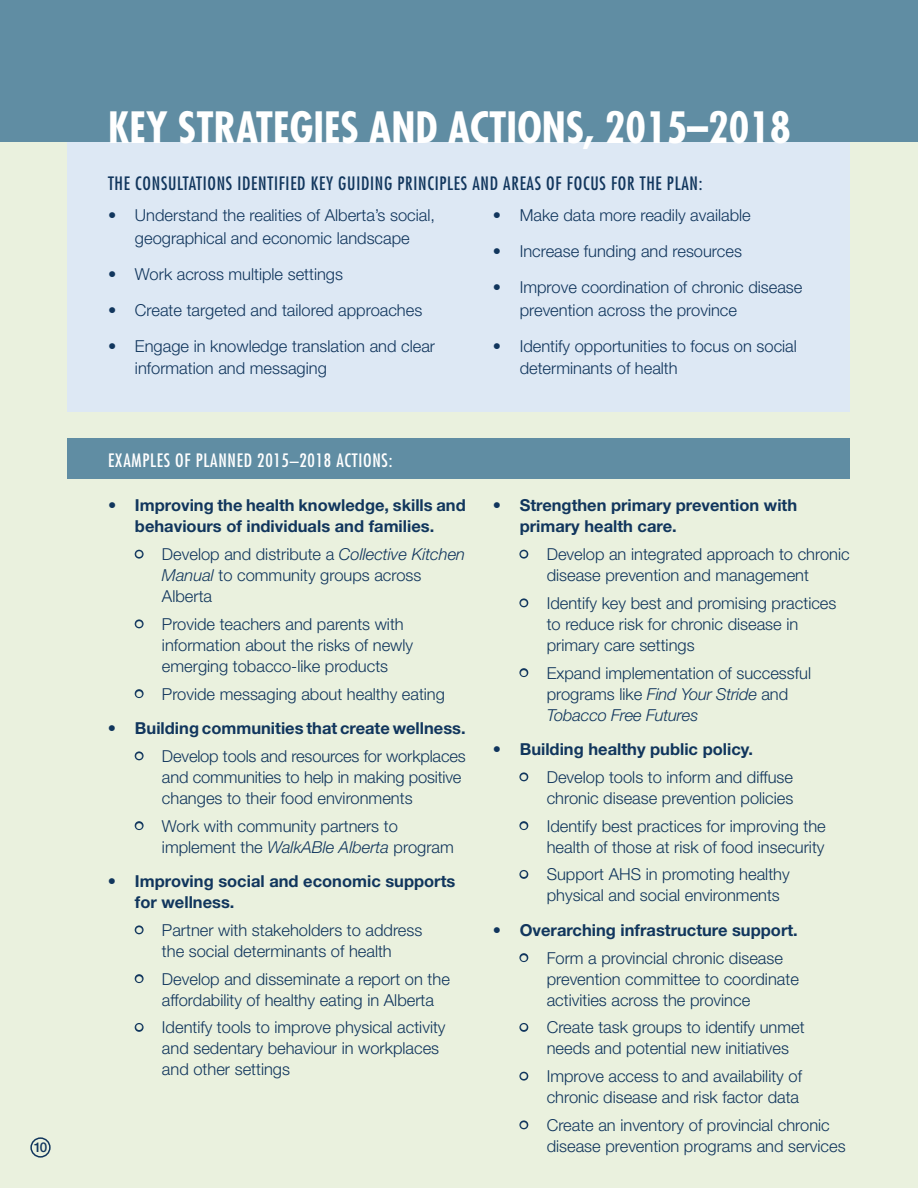
<style>
.page{position:relative;width:918px;height:1188px;background:#eaf1de}
.page>*{position:absolute;margin:0;border:0;box-sizing:border-box;transform-origin:0 0}
.t1{font:700 condensed 42px "Futura Std";color:#fff}
.t2{font:condensed 18px "Futura Std";letter-spacing:.075em;color:#11365d}
.t3{font:condensed 18px "Futura Std";letter-spacing:.04em;color:#fff}
.t4{font:300 16.5px/21px "Helvetica Neue LT Std";color:#11365d}
.t5{font:700 16.5px/21px "Helvetica Neue LT Std";color:#11365d}
.t6{font:500 13.5px "Helvetica Neue LT Std";color:#11365d}
.s1{color:#eaf1de}
.s2{font-style:italic}
</style>
<div class="page">
<div style="left:68px;top:142px;width:782px;height:270px;background:#dde8f4"></div>
<div style="left:68px;top:439px;width:782px;height:40px;background:#608da3"></div>
<div style="left:135px;top:550px;width:9px;height:9px;border:3px solid #11365d;border-radius:50%"></div>
<div style="left:135px;top:619px;width:9px;height:9px;border:3px solid #11365d;border-radius:50%"></div>
<div style="left:135px;top:689px;width:9px;height:9px;border:3px solid #11365d;border-radius:50%"></div>
<div style="left:135px;top:751px;width:9px;height:9px;border:3px solid #11365d;border-radius:50%"></div>
<div style="left:135px;top:821px;width:9px;height:9px;border:3px solid #11365d;border-radius:50%"></div>
<div style="left:135px;top:925px;width:9px;height:9px;border:3px solid #11365d;border-radius:50%"></div>
<div style="left:135px;top:974px;width:9px;height:9px;border:3px solid #11365d;border-radius:50%"></div>
<div style="left:135px;top:1023px;width:9px;height:9px;border:3px solid #11365d;border-radius:50%"></div>
<div style="left:519px;top:550px;width:9px;height:9px;border:3px solid #11365d;border-radius:50%"></div>
<div style="left:519px;top:598px;width:9px;height:9px;border:3px solid #11365d;border-radius:50%"></div>
<div style="left:519px;top:668px;width:9px;height:9px;border:3px solid #11365d;border-radius:50%"></div>
<div style="left:519px;top:772px;width:9px;height:9px;border:3px solid #11365d;border-radius:50%"></div>
<div style="left:519px;top:821px;width:9px;height:9px;border:3px solid #11365d;border-radius:50%"></div>
<div style="left:519px;top:870px;width:9px;height:9px;border:3px solid #11365d;border-radius:50%"></div>
<div style="left:519px;top:953px;width:9px;height:9px;border:3px solid #11365d;border-radius:50%"></div>
<div style="left:519px;top:1023px;width:9px;height:9px;border:3px solid #11365d;border-radius:50%"></div>
<div style="left:519px;top:1072px;width:9px;height:9px;border:3px solid #11365d;border-radius:50%"></div>
<div style="left:519px;top:1120px;width:9px;height:9px;border:3px solid #11365d;border-radius:50%"></div>
<div style="left:0;top:0;width:918px;height:142px;background:#608da3"></div>
<div style="left:30px;top:1137px;width:21px;height:21px;border:2px solid #11365d;border-radius:50%"></div>
<p class="t6" style="left:34px;top:1139px;width:15px">10</p>
<h1 class="t1" style="left:108px;top:101px;width:684px">KEY STRATEGIES AND ACTIONS, 2015–2018</h1>
<p class="t2" style="left:108px;top:173px;width:596px">THE CONSULTATIONS IDENTIFIED KEY GUIDING PRI NCIPLES AND AREAS OF FOCUS FOR THE PLAN:</p>
<p class="t4" style="left:108px;top:204px;width:329px;line-height:22.5px;text-align:center">• Understand the realities of Alberta’s social, geographical and economic landscape</p>
<p class="t4" style="left:108px;top:263px;width:237px">• Work across multiple settings</p>
<p class="t4" style="left:108px;top:299px;width:316px">• Create targeted and tailored approaches</p>
<p class="t4" style="left:135px;top:334px;width:302px;line-height:22.5px;text-indent:-27px">• Engage in knowledge translation and clear information and messaging</p>
<p class="t4" style="left:493px;top:204px;width:260px">• Make data more readily available</p>
<p class="t4" style="left:493px;top:240px;width:251px">• Increase funding and resources</p>
<p class="t4" style="left:520px;top:276px;width:284px;line-height:22.5px;text-indent:-27px">• Improve coordination of chronic disease prevention across the province</p>
<p class="t4" style="left:520px;top:334px;width:279px;line-height:22.5px;text-indent:-27px">• Identify opportunities to focus on social determinants of health</p>
<p class="t3" style="left:108px;top:450px;width:286px">EXAMPLES OF PLANNED 2015–2018 ACTIONS:</p>
<p class="t5" style="left:108px;top:495px;width:359px;text-align:center">• Improving the health knowledge, skills and behaviours of individuals and families.</p>
<p class="t4" style="left:162px;top:543px;width:305px;text-indent:-27px"><span class="s1">•</span> Develop and distribute a <span class="s2">Collective Kitchen<br>Manual</span> to community groups across<br>Alberta</p>
<p class="t4" style="left:162px;top:613px;width:253px;text-indent:-27px"><span class="s1">•</span> Provide teachers and parents with information about the risks of newly emerging tobacco-like products</p>
<p class="t4" style="left:135px;top:683px;width:312px"><span class="s1">•</span> Provide messaging about healthy eating</p>
<p class="t5" style="left:108px;top:717px;width:359px">• Building communities that create wellness.</p>
<p class="t4" style="left:162px;top:745px;width:305px;text-indent:-27px"><span class="s1">•</span> Develop tools and resources for workplaces and communities to help in making positive changes to their food environments</p>
<p class="t4" style="left:162px;top:815px;width:293px;text-indent:-27px"><span class="s1">•</span> Work with community partners to implement the <span class="s2">WalkABle Alberta</span> program</p>
<p class="t5" style="left:135px;top:870px;width:322px;text-indent:-27px">• Improving social and economic supports for wellness.</p>
<p class="t4" style="left:135px;top:919px;width:289px;text-align:center"><span class="s1">•</span> Partner with stakeholders to address the social determinants of health</p>
<p class="t4" style="left:162px;top:968px;width:289px;text-indent:-27px"><span class="s1">•</span> Develop and disseminate a report on the affordability of healthy eating in Alberta</p>
<p class="t4" style="left:162px;top:1017px;width:285px;text-indent:-27px"><span class="s1">•</span> Identify tools to improve physical activity and sedentary behaviour in workplaces and other settings</p>
<p class="t5" style="left:520px;top:495px;width:279px;text-indent:-27px">• Strengthen primary prevention with primary health care.</p>
<p class="t4" style="left:547px;top:543px;width:304px;text-indent:-27px"><span class="s1">•</span> Develop an integrated approach to chronic disease prevention and management</p>
<p class="t4" style="left:547px;top:592px;width:291px;text-indent:-27px"><span class="s1">•</span> Identify key best and promising practices to reduce risk for chronic disease in primary care settings</p>
<p class="t4" style="left:547px;top:662px;width:266px;text-indent:-27px"><span class="s1">•</span> Expand implementation of successful programs like <span class="s2">Find Your Stride</span> and<br><span class="s2">Tobacco Free Futures</span></p>
<p class="t5" style="left:493px;top:738px;width:262px">• Building healthy public policy.</p>
<p class="t4" style="left:520px;top:766px;width:275px;text-align:right"><span class="s1">•</span> Develop tools to inform and diffuse chronic disease prevention policies</p>
<p class="t4" style="left:520px;top:815px;width:308px;text-align:right"><span class="s1">•</span> Identify best practices for improving the health of those at risk of food insecurity</p>
<p class="t4" style="left:547px;top:864px;width:244px;text-indent:-27px"><span class="s1">•</span> Support AHS in promoting healthy physical and social environments</p>
<p class="t5" style="left:493px;top:919px;width:307px">• Overarching infrastructure support.</p>
<p class="t4" style="left:547px;top:947px;width:254px;text-indent:-27px"><span class="s1">•</span> Form a provincial chronic disease prevention committee to coordinate activities across the province</p>
<p class="t4" style="left:547px;top:1017px;width:259px;text-indent:-27px"><span class="s1">•</span> Create task groups to identify unmet needs and potential new initiatives</p>
<p class="t4" style="left:520px;top:1065px;width:284px;text-align:right"><span class="s1">•</span> Improve access to and availability of chronic disease and risk factor data</p>
<p class="t4" style="left:547px;top:1114px;width:300px;text-indent:-27px"><span class="s1">•</span> Create an inventory of provincial chronic disease prevention programs and services</p>
</div>
